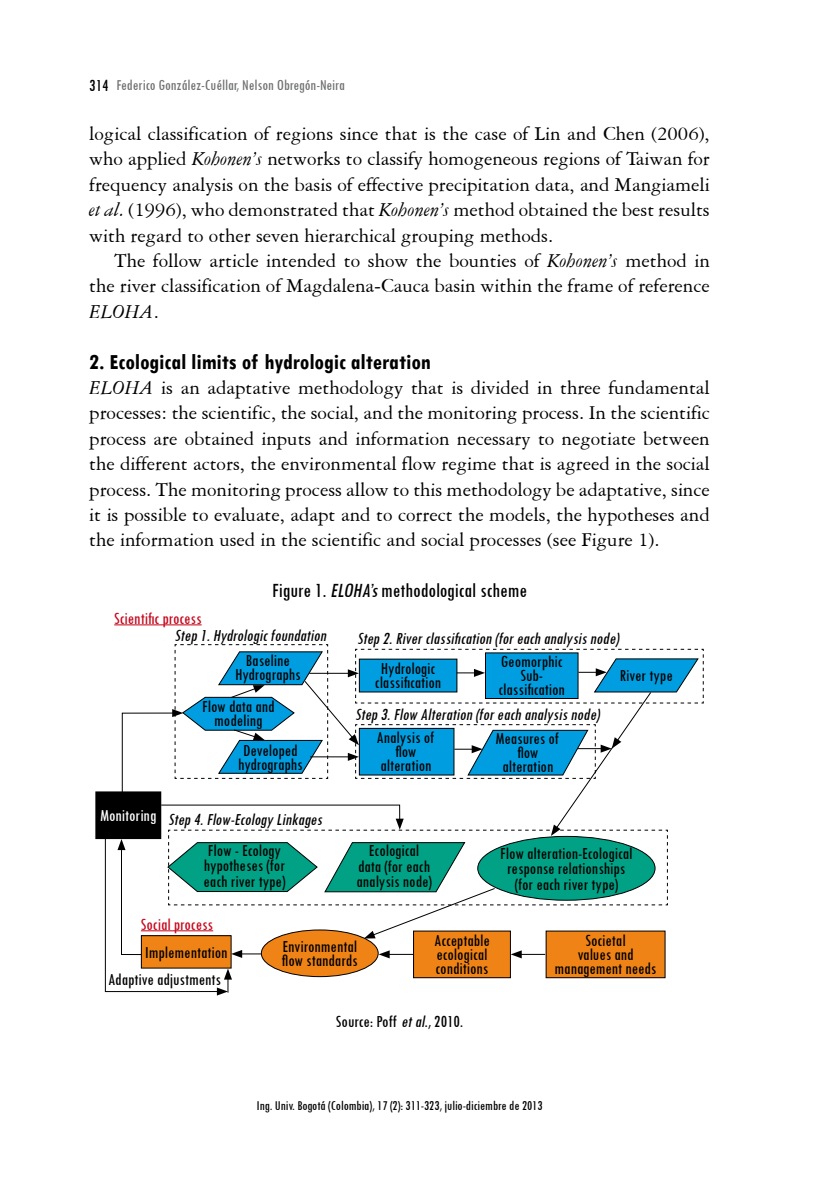
<style>
.page{position:relative;width:819px;height:1191px;background:#fff}
.page>*{position:absolute;margin:0;border:0;box-sizing:border-box;transform-origin:0 0}
.t1{font:700 condensed 22.75px "Tw Cen";color:#000}
.t2{font:21px/25.4px "American Garamond BT";color:#000;text-align:justify}
.t3{font:condensed 21px "Tw Cen";color:#000}
.t4{font:condensed 17.5px/14px "Tw Cen";color:#000;text-align:center}
.t5{font:italic condensed 17.5px "Tw Cen";color:#000}
.t6{font:condensed 17.5px "Tw Cen";color:#c6081d}
.t7{font:condensed 17.5px "Tw Cen";color:#fff}
.t8{font:condensed 15.75px "Tw Cen";color:#707172}
.t9{font:condensed 14px "Tw Cen";color:#000}
.s1{font-size:17.5px;color:#000}
.s2{font-style:italic}
</style>
<div class="page">
<hr style="left:114px;top:624px;width:88px;height:1px;background:#c6081d">
<div style="left:96px;top:792px;width:65px;height:46px;background:#000"></div>
<div style="left:95px;top:791px;width:66px;height:48px;border:1px solid #000"></div>
<svg style="left:104px;top:644px;width:600px;height:351px"></svg>
<p class="t8" style="left:89px;top:76px;width:257px"><span class="s1">314</span> Federico González-Cuéllar, Nelson Obregón-Neira</p>
<p class="t2" style="left:89px;top:120px;width:622px">logical classification of regions since that is the case of Lin and Chen (2006), who applied <span class="s2">Kohonen’s</span> networks to classify homogeneous regions of Taiwan for frequency analysis on the basis of effective precipitation data, and Mangiameli <span class="s2">et al.</span> (1996), who demonstrated that <span class="s2">Kohonen’s</span> method obtained the best results with regard to other seven hierarchical grouping methods.</p>
<p class="t2" style="left:89px;top:247px;width:622px;text-indent:25px">The follow article intended to show the bounties of <span class="s2">Kohonen’s</span> method in the river classification of Magdalena-Cauca basin within the frame of reference <span class="s2">ELOHA</span>.</p>
<p class="t1" style="left:89px;top:348px;width:343px">2. Ecological limits of hydrologic alteration</p>
<p class="t2" style="left:89px;top:374px;width:622px"><span class="s2">ELOHA</span> is an adaptative methodology that is divided in three fundamental processes: the scientific, the social, and the monitoring process. In the scientific process are obtained inputs and information necessary to negotiate between the different actors, the environmental flow regime that is agreed in the social process. The monitoring process allow to this methodology be adaptative, since it is possible to evaluate, adapt and to correct the models, the hypotheses and the information used in the scientific and social processes (see Figure 1).</p>
<p class="t3" style="left:272px;top:578px;width:256px">Figure 1. <span class="s2">ELOHA’s</span>methodological scheme</p>
<p class="t6" style="left:114px;top:607px;width:89px">Scientific process</p>
<p class="t5" style="left:175px;top:625px;width:157px">Step1.Hydrologicfoundation</p>
<p class="t4" style="left:235px;top:652px;width:67px">Baseline<br>Hydrographs</p>
<p class="t4" style="left:202px;top:699px;width:74px">Flow data and modeling</p>
<p class="t4" style="left:238px;top:742px;width:66px;text-align:left">Developed hydrographs</p>
<p class="t7" style="left:100px;top:805px;width:58px">Monitoring</p>
<p class="t5" style="left:168px;top:809px;width:159px">Step4.Flow-EcologyLinkages</p>
<p class="t4" style="left:203px;top:841px;width:83px;line-height:15.8px;text-align:left">Flow - Ecology hypotheses (for each river type)</p>
<p class="t6" style="left:141px;top:913px;width:74px">Social process</p>
<p class="t5" style="left:357px;top:628px;width:266px">Step2.Riverclassification(foreachanalysisnode)</p>
<p class="t4" style="left:375px;top:661px;width:68px">Hydrologic classification</p>
<p class="t4" style="left:498px;top:654px;width:68px">Geomorphic<br>Sub&shy;classification</p>
<p class="t5" style="left:355px;top:703px;width:249px">Step3.Flow Alteration(foreachanalysisnode)</p>
<p class="t4" style="left:376px;top:730px;width:59px">Analysis of flow alteration</p>
<p class="t4" style="left:495px;top:731px;width:65px">Measures of flow alteration</p>
<p class="t4" style="left:619px;top:668px;width:54px">River type</p>
<p class="t4" style="left:356px;top:842px;width:77px;line-height:15.8px">Ecological data (for each analysis node)</p>
<p class="t4" style="left:500px;top:845px;width:134px;line-height:15.8px">Flow alteration-Ecological response relationships (for each river type)</p>
<p class="t4" style="left:145px;top:944px;width:84px">Implementation</p>
<p class="t4" style="left:282px;top:939px;width:77px;text-align:left">Environmental flow standards</p>
<p class="t4" style="left:434px;top:933px;width:57px;text-align:left">Acceptable ecological conditions</p>
<p class="t4" style="left:554px;top:933px;width:103px">Societal<br>values and management needs</p>
<p class="t4" style="left:108px;top:972px;width:115px">Adaptive adjustments</p>
<p class="t4" style="left:336px;top:1013px;width:129px">Source: Poff <span class="s2">etal</span>., 2010.</p>
<p class="t9" style="left:256px;top:1097px;width:287px">Ing. Univ. Bogotá (Colombia), 17 (2): 311-323, julio-diciembre de 2013</p>
</div>
